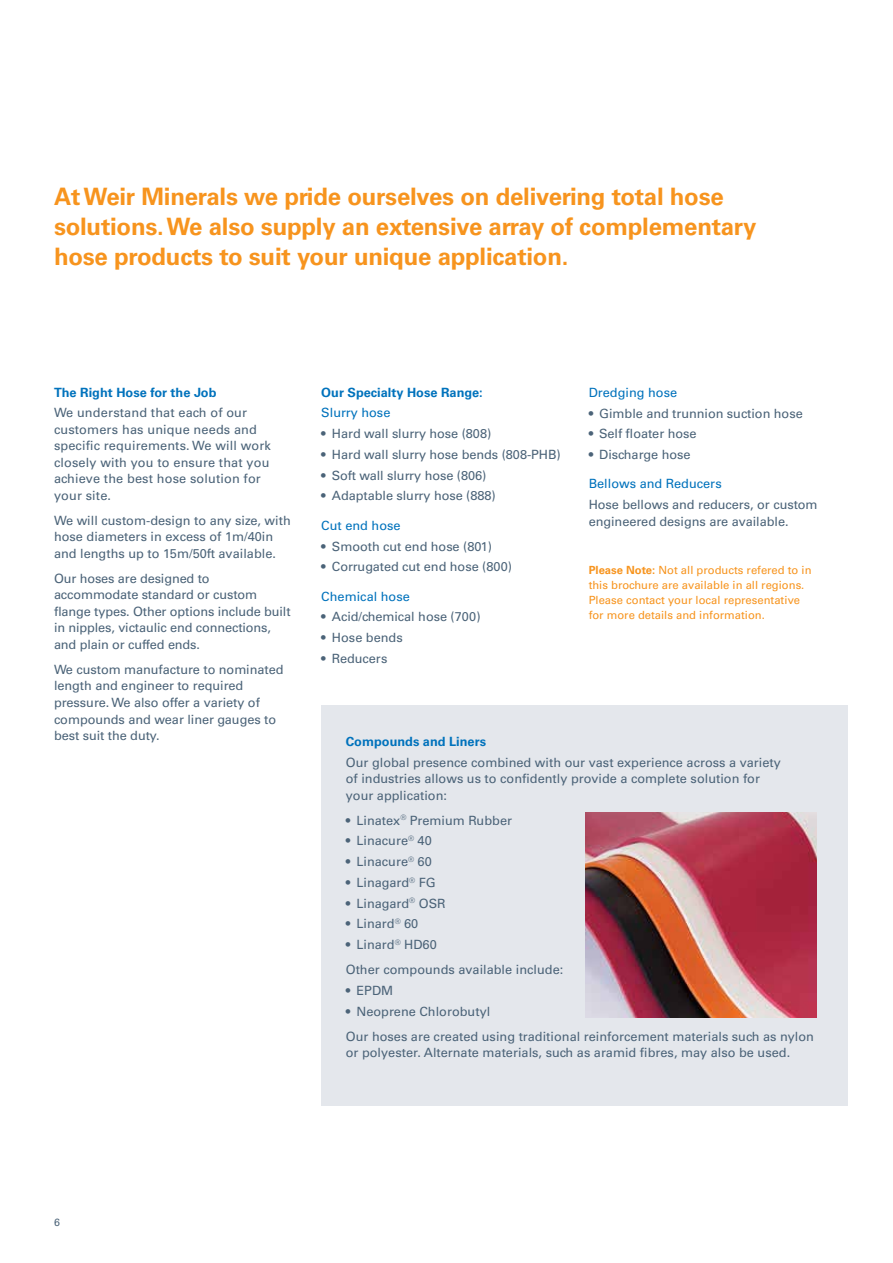
<style>
.page{position:relative;width:893px;height:1263px;background:#fff}
.page>*{position:absolute;margin:0;border:0;box-sizing:border-box;transform-origin:0 0}
.t1{font:700 24px/30px "Univers LT Std";letter-spacing:-.01em;color:#f7941e}
.t2{font:12.75px/16.5px "Univers LT Std";color:#4b6378}
.t3{font:12.75px "Univers LT Std";color:#0072bc}
.t4{font:700 12.75px "Univers LT Std";color:#0072bc}
.t5{font:11.25px/15px "Univers LT Std";color:#f7941e}
.t6{font:10.5px "Univers LT Std";color:#4b6378}
.s1{font-weight:700}
</style>
<div class="page">
<div style="left:321px;top:705px;width:526px;height:401px;background:#e2e5ea"></div>
<img style="left:586px;top:812px;width:231px;height:205px">
<h1 class="t1" style="left:54px;top:182px;width:704px">At Weir Minerals we pride ourselves on delivering total hose solutions. We also supply an extensive array of complementary hose products to suit your unique application.</h1>
<p class="t4" style="left:54px;top:385px;width:164px">The Right Hose for the Job</p>
<p class="t2" style="left:54px;top:405px;width:218px">We understand that each of our customers has unique needs and specific requirements. We will work closely with you to ensure that you achieve the best hose solution for your site.</p>
<p class="t2" style="left:54px;top:512px;width:238px">We will custom-design to any size, with hose diameters in excess of 1m/40in and lengths up to 15m/50ft available.</p>
<p class="t2" style="left:54px;top:570px;width:238px">Our hoses are designed to accommodate standard or custom flange types. Other options include built in nipples, victaulic end connections, and plain or cuffed ends.</p>
<p class="t2" style="left:54px;top:661px;width:231px">We custom manufacture to nominated length and engineer to required pressure. We also offer a variety of compounds and wear liner gauges to best suit the duty.</p>
<p class="t4" style="left:321px;top:385px;width:163px">Our Specialty Hose Range:</p>
<p class="t3" style="left:321px;top:405px;width:71px">Slurry hose</p>
<p class="t2" style="left:321px;top:425px;width:171px">• Hard wall slurry hose (808)</p>
<p class="t2" style="left:321px;top:446px;width:241px">• Hard wall slurry hose bends (808-PHB)</p>
<p class="t2" style="left:321px;top:467px;width:167px">• Soft wall slurry hose (806)</p>
<p class="t2" style="left:321px;top:488px;width:176px">• Adaptable slurry hose (888)</p>
<p class="t3" style="left:321px;top:518px;width:81px">Cut end hose</p>
<p class="t2" style="left:321px;top:538px;width:172px">• Smooth cut end hose (801)</p>
<p class="t2" style="left:321px;top:559px;width:192px">• Corrugated cut end hose (800)</p>
<p class="t3" style="left:321px;top:588px;width:90px">Chemical hose</p>
<p class="t2" style="left:321px;top:609px;width:161px">• Acid/chemical hose (700)</p>
<p class="t2" style="left:321px;top:629px;width:83px">• Hose bends</p>
<p class="t2" style="left:321px;top:650px;width:68px">• Reducers</p>
<p class="t3" style="left:589px;top:385px;width:90px">Dredging hose</p>
<p class="t2" style="left:589px;top:405px;width:216px">• Gimble and trunnion suction hose</p>
<p class="t2" style="left:589px;top:426px;width:109px">• Self floater hose</p>
<p class="t2" style="left:589px;top:446px;width:103px">• Discharge hose</p>
<p class="t3" style="left:589px;top:476px;width:135px">Bellows and Reducers</p>
<p class="t2" style="left:589px;top:496px;width:230px">Hose bellows and reducers, or custom engineered designs are available.</p>
<p class="t5" style="left:589px;top:562px;width:224px"><span class="s1">Please Note:</span> Not all products refered to in this brochure are available in all regions.<br>Please contact your local representative for more details and information.</p>
<p class="t4" style="left:346px;top:734px;width:142px">Compounds and Liners</p>
<p class="t2" style="left:346px;top:754px;width:437px">Our global presence combined with our vast experience across a variety of industries allows us to confidently provide a complete solution for your application:</p>
<p class="t2" style="left:346px;top:812px;width:168px">• Linatex<sup>®</sup> Premium Rubber</p>
<p class="t2" style="left:346px;top:832px;width:88px">• Linacure<sup>®</sup> 40</p>
<p class="t2" style="left:346px;top:853px;width:88px">• Linacure<sup>®</sup> 60</p>
<p class="t2" style="left:346px;top:874px;width:92px">• Linagard<sup>®</sup> FG</p>
<p class="t2" style="left:346px;top:895px;width:101px">• Linagard<sup>®</sup> OSR</p>
<p class="t2" style="left:346px;top:915px;width:74px">• Linard<sup>®</sup> 60</p>
<p class="t2" style="left:346px;top:932px;width:219px;line-height:25px">• Linard<sup>®</sup> HD60<br>Other compounds available include:</p>
<p class="t2" style="left:346px;top:982px;width:49px">• EPDM</p>
<p class="t2" style="left:346px;top:998px;width:470px;line-height:25px">• Neoprene Chlorobutyl<br>Our hoses are created using traditional reinforcement materials such as nylon</p>
<p class="t2" style="left:346px;top:1044px;width:446px">or polyester. Alternate materials, such as aramid fibres, may also be used.</p>
<p class="t6" style="left:54px;top:1216px;width:7px">6</p>
</div>
